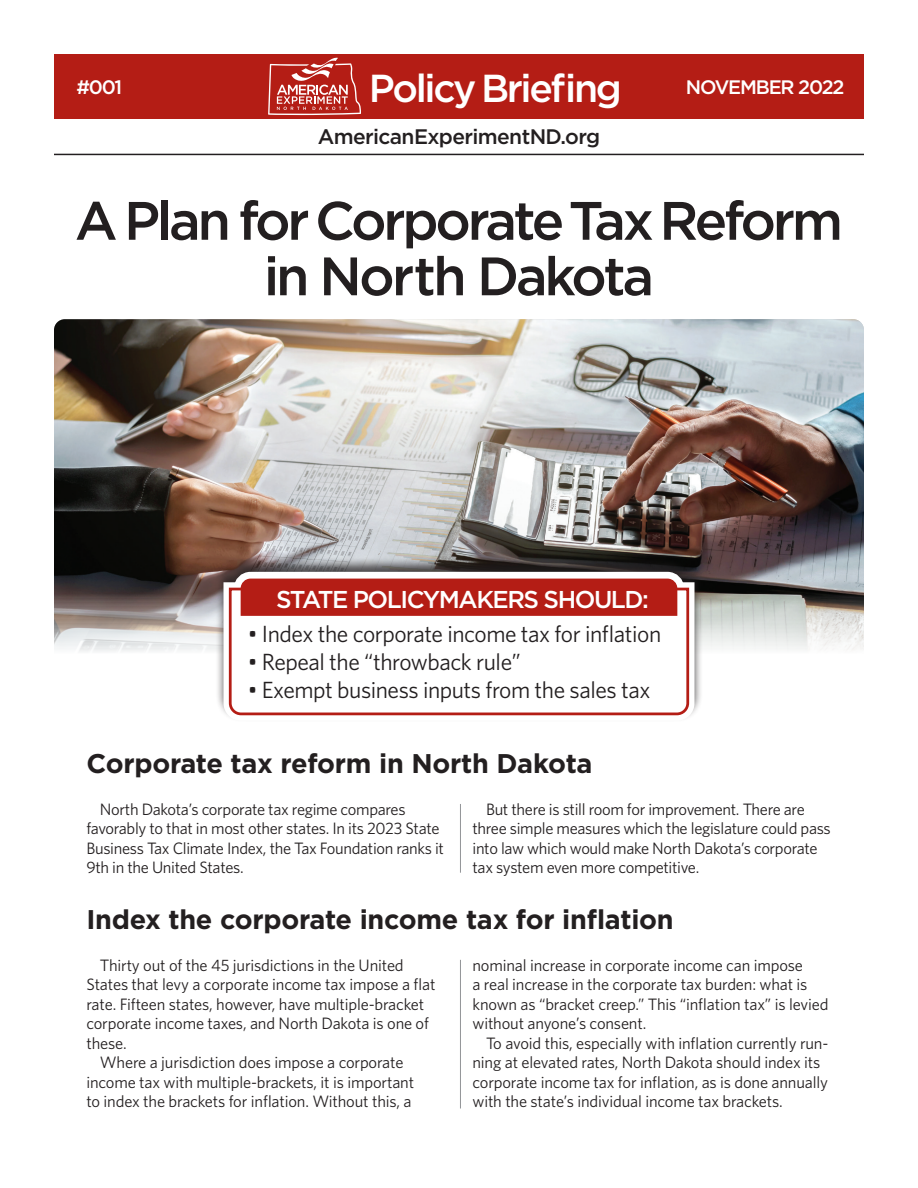
<style>
.page{position:relative;width:918px;height:1188px;background:#fff}
.page>*{position:absolute;margin:0;border:0;box-sizing:border-box;transform-origin:0 0}
.t1{font:500 54px/55.5px "Gotham";letter-spacing:-.06em;color:#231f20;text-align:center}
.t2{font:500 39px "Gotham";letter-spacing:-.06em;color:#fff}
.t3{font:700 27px "Gotham";letter-spacing:-.01em;color:#231f20}
.t4{font:500 24.3px "Gotham";letter-spacing:-.06em;color:#fff}
.t5{font:23.4px "Whitney";letter-spacing:-.02em;color:#231f20}
.t6{font:500 21px "Gotham";letter-spacing:-.03em;color:#231f20}
.t7{font:500 19.5px "Gotham";letter-spacing:-.06em;color:#fff}
.t8{font:16.5px/19.5px "Whitney";letter-spacing:-.01em;color:#231f20}
</style>
<div class="page">
<img style="left:54px;top:319px;width:810px;height:333px">
<div style="left:54px;top:54px;width:810px;height:65px;background:#b41d15"></div>
<hr style="left:54px;top:154px;width:810px;height:1px;background:#231f20">
<div style="left:215px;top:557px;width:488px;height:165px;background:#231f20;opacity:.75"></div>
<svg style="left:217px;top:576px;width:484px;height:146px"></svg>
<svg style="left:227px;top:629px;width:464px;height:88px"></svg>
<svg style="left:227px;top:565px;width:464px;height:64px"></svg>
<hr style="left:460px;top:804px;width:1px;height:69px;background:#939598">
<hr style="left:460px;top:960px;width:1px;height:148px;background:#939598">
<svg style="left:268px;top:57px;width:93px;height:58px"></svg>
<p class="t7" style="left:76px;top:75px;width:48px">#001</p>
<h2 class="t2" style="left:369px;top:63px;width:255px">Policy Briefing</h2>
<p class="t7" style="left:686px;top:75px;width:160px">NOVEMBER 2022</p>
<p class="t6" style="left:318px;top:122px;width:284px">AmericanExperimentND.org</p>
<h1 class="t1" style="left:75px;top:192px;width:770px">A Plan for Corporate Tax Reform in North Dakota</h1>
<h3 class="t4" style="left:276px;top:584px;width:374px">STATE POLICYMAKERS SHOULD:</h3>
<h3 class="t5" style="left:248px;top:618px;width:415px">• Index the corporate income tax for inflation</h3>
<h3 class="t5" style="left:248px;top:646px;width:275px">• Repeal the “throwback rule”</h3>
<h3 class="t5" style="left:248px;top:674px;width:404px">• Exempt business inputs from the sales tax</h3>
<h3 class="t3" style="left:86px;top:745px;width:508px">Corporate tax reform in North Dakota</h3>
<p class="t8" style="left:86px;top:799px;width:359px;text-indent:13px">North Dakota’s corporate tax regime compares favorably to that in most other states. In its 2023 State Business Tax Climate Index, the Tax Foundation ranks it 9th in the United States.</p>
<p class="t8" style="left:473px;top:799px;width:360px;text-indent:13px">But there is still room for improvement. There are three simple measures which the legislature could pass into law which would make North Dakota’s corporate tax system even more competitive.</p>
<h3 class="t3" style="left:86px;top:901px;width:589px">Index the corporate income tax for inflation</h3>
<p class="t8" style="left:100px;top:955px;width:305px">Thirty out of the 45 jurisdictions in the United</p>
<p class="t8" style="left:86px;top:974px;width:351px">States that levy a corporate income tax impose a flat</p>
<p class="t8" style="left:86px;top:994px;width:339px">rate. Fifteen states, however, have multiple-bracket</p>
<p class="t8" style="left:86px;top:1013px;width:344px">corporate income taxes, and North Dakota is one of</p>
<p class="t8" style="left:86px;top:1033px;width:42px">these.</p>
<p class="t8" style="left:100px;top:1052px;width:305px">Where a jurisdiction does impose a corporate</p>
<p class="t8" style="left:86px;top:1072px;width:329px">income tax with multiple-brackets, it is important</p>
<p class="t8" style="left:86px;top:1091px;width:327px">to index the brackets for inflation. Without this, a</p>
<p class="t8" style="left:473px;top:955px;width:357px">nominal increase in corporate income can impose<br>a real increase in the corporate tax burden: what is known as “bracket creep.” This “inflation tax” is levied without anyone’s consent.</p>
<p class="t8" style="left:473px;top:1033px;width:357px;text-indent:13px">To avoid this, especially with inflation currently run&shy;ning at elevated rates, North Dakota should index its corporate income tax for inflation, as is done annually with the state’s individual income tax brackets.</p>
</div>
